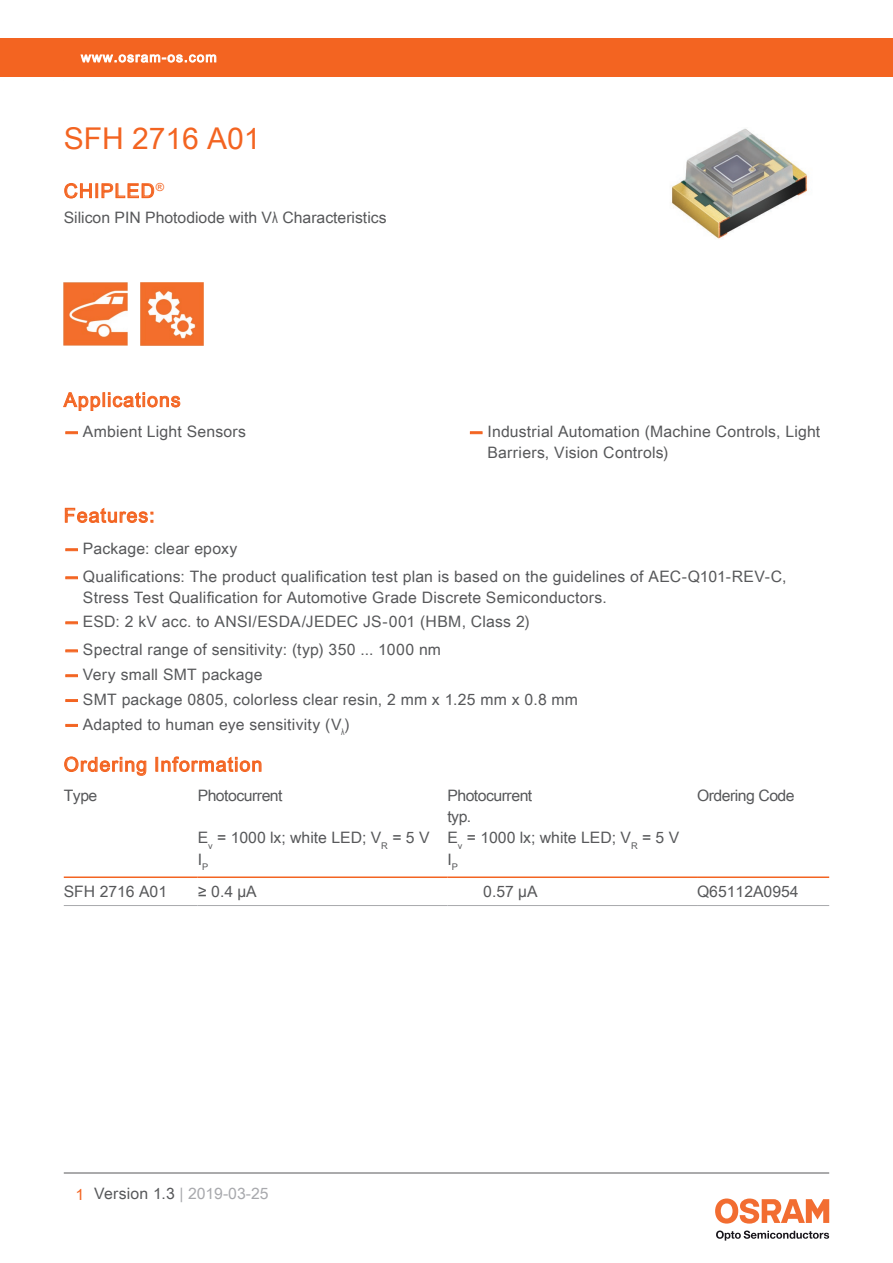
<style>
.page{position:relative;width:893px;height:1263px;background:#fff}
.page>*{position:absolute;margin:0;border:0;box-sizing:border-box;transform-origin:0 0}
.t1{font:30px "Arial Unicode MS";color:#f36421}
.t2{font:19.5px "Arial Unicode MS";letter-spacing:.055em;color:#f36421}
.t3{font:15.75px/21px "Arial Unicode MS";letter-spacing:.01em;color:#57585a}
.t4{font:15.75px "Arial Unicode MS";letter-spacing:-.03em;color:#57585a}
.t5{font:15.75px "Arial Unicode MS";color:#a8a9ad}
.t6{font:13.5px "Arial Unicode MS";letter-spacing:.085em;color:#fff}
.s1{font-family:"Arial"}
.s2{font-family:"Helvetica Neue LT Pro";font-weight:700;color:#f36421}
.s3{color:#f36421}
.s4{color:#57585a}
</style>
<div class="page">
<hr style="left:64px;top:1173px;width:765px;height:1px;background:#57585a">
<svg style="left:716px;top:1230px;width:113px;height:10px"></svg>
<svg style="left:715px;top:1198px;width:114px;height:25px"></svg>
<div style="left:0;top:38px;width:893px;height:39px;background:#f36421"></div>
<svg style="left:80px;top:54px;width:137px;height:9px"></svg>
<svg style="left:63px;top:392px;width:118px;height:19px"></svg>
<img style="left:671px;top:128px;width:137px;height:111px">
<svg style="left:64px;top:183px;width:28px;height:16px"></svg>
<div style="left:95px;top:183px;width:3px;height:15px;border:1px solid #f36421"></div>
<svg style="left:101px;top:183px;width:54px;height:15px"></svg>
<img style="left:64px;top:282px;width:63px;height:64px">
<img style="left:140px;top:282px;width:64px;height:64px">
<svg style="left:66px;top:432px;width:11px;height:2px"></svg>
<svg style="left:470px;top:432px;width:12px;height:2px"></svg>
<svg style="left:65px;top:507px;width:88px;height:16px"></svg>
<svg style="left:66px;top:549px;width:11px;height:2px"></svg>
<svg style="left:66px;top:577px;width:11px;height:2px"></svg>
<svg style="left:66px;top:622px;width:11px;height:2px"></svg>
<svg style="left:66px;top:650px;width:11px;height:2px"></svg>
<svg style="left:66px;top:675px;width:11px;height:2px"></svg>
<svg style="left:66px;top:724px;width:11px;height:2px"></svg>
<hr style="left:64px;top:876px;width:134px;height:2px;background:#f36421">
<hr style="left:198px;top:876px;width:249px;height:2px;background:#f36421">
<hr style="left:447px;top:876px;width:250px;height:2px;background:#f36421">
<hr style="left:697px;top:876px;width:132px;height:2px;background:#f36421">
<hr style="left:64px;top:905px;width:134px;height:1px;background:#a8a9ad">
<hr style="left:198px;top:905px;width:249px;height:1px;background:#a8a9ad">
<hr style="left:447px;top:905px;width:250px;height:1px;background:#a8a9ad">
<hr style="left:697px;top:905px;width:132px;height:1px;background:#a8a9ad">
<svg style="left:64px;top:756px;width:83px;height:20px"></svg>
<div style="left:155px;top:757px;width:3px;height:15px;border:1px solid #f36421"></div>
<svg style="left:161px;top:756px;width:101px;height:16px"></svg>
<p class="t6" style="left:81px;top:47px;width:137px">www.osram-os.com</p>
<h1 class="t1" style="left:64px;top:117px;width:198px">SFH 2716 A01</h1>
<p class="t2" style="left:64px;top:177px;width:102px">CHIPLED<sup>®</sup></p>
<p class="t3" style="left:64px;top:207px;width:324px">Silicon PIN Photodiode with V<span class="s1">λ</span> Characteristics</p>
<p class="t2" style="left:64px;top:386px;width:118px">Applications</p>
<p class="t3" style="left:64px;top:421px;width:184px"><span class="s2">—</span> Ambient Light Sensors</p>
<p class="t3" style="left:487px;top:421px;width:334px;text-indent:-19px"><span class="s2">—</span> Industrial Automation (Machine Controls, Light<br>Barriers, Vision Controls)</p>
<p class="t2" style="left:64px;top:501px;width:92px">Features:</p>
<p class="t3" style="left:64px;top:538px;width:175px"><span class="s2">—</span> Package: clear epoxy</p>
<p class="t3" style="left:83px;top:566px;width:705px;text-indent:-19px"><span class="s2">—</span> Qualifications: The product qualification test plan is based on the guidelines of AEC-Q101-REV-C,<br>Stress Test Qualification for Automotive Grade Discrete Semiconductors.</p>
<p class="t3" style="left:64px;top:611px;width:468px"><span class="s2">—</span> ESD: 2 kV acc. to ANSI/ESDA/JEDEC JS-001 (HBM, Class 2)</p>
<p class="t3" style="left:64px;top:639px;width:379px"><span class="s2">—</span> Spectral range of sensitivity: (typ) 350 ... 1000 nm</p>
<p class="t3" style="left:64px;top:664px;width:200px"><span class="s2">—</span> Very small SMT package</p>
<p class="t3" style="left:64px;top:688px;width:516px"><span class="s2">—</span> SMT package 0805, colorless clear resin, 2 mm x 1.25 mm x 0.8 mm</p>
<p class="t3" style="left:64px;top:713px;width:287px"><span class="s2">—</span> Adapted to human eye sensitivity (V<sub>λ</sub>)</p>
<p class="t2" style="left:64px;top:750px;width:200px">Ordering Information</p>
<p class="t3" style="left:64px;top:784px;width:35px">Type</p>
<p class="t4" style="left:198px;top:784px;width:86px">Photocurrent</p>
<p class="t4" style="left:447px;top:784px;width:86px">Photocurrent</p>
<p class="t4" style="left:697px;top:784px;width:99px">Ordering Code</p>
<p class="t3" style="left:198px;top:806px;width:483px;text-indent:250px">typ.<br>E<sub>v</sub> = 1000 lx; white LED; V<sub>R</sub> = 5 V E<sub>v</sub> = 1000 lx; white LED; V<sub>R</sub> = 5 V<br>I<sub>P</sub></p>
<p class="t3" style="left:447px;top:848px;width:12px">I<sub>P</sub></p>
<p class="t3" style="left:64px;top:881px;width:105px">SFH 2716 A01</p>
<p class="t3" style="left:198px;top:881px;width:61px">≥ 0.4 µA</p>
<p class="t3" style="left:483px;top:881px;width:56px">0.57 µA</p>
<p class="t3" style="left:697px;top:881px;width:103px">Q65112A0954</p>
<p class="t5" style="left:76px;top:1182px;width:194px"><span class="s3">1</span> <span class="s4">Version 1.3</span> | 2019-03-25</p>
</div>
